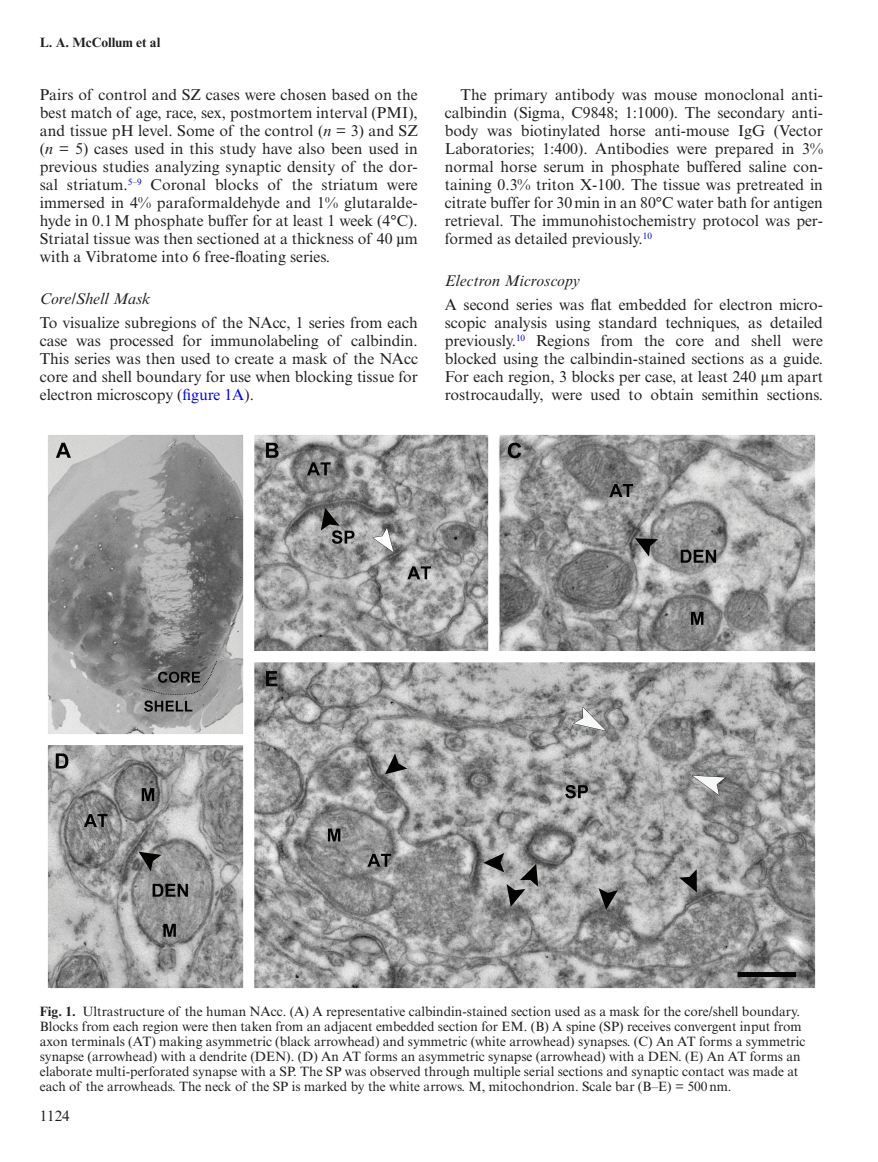
<style>
.page{position:relative;width:878px;height:1162px;background:#fff}
.page>*{position:absolute;margin:0;border:0;box-sizing:border-box;transform-origin:0 0}
.t1{font:15.75px/18px "Times New Roman MT Std";color:#231f20;text-align:justify}
.t2{font:italic 15.75px "Times New Roman MT Std";color:#231f20}
.t3{font:15px "Times New Roman MT Std";color:#231f20}
.t4{font:13.5px/15px "Times New Roman MT Std";color:#231f20}
.t5{font:700 13.5px "Times New Roman MT Std";color:#231f20}
.s1{font-style:italic}
.s2{font-family:"Gandhari Unicode"}
.s3{color:#00f}
.s4{font-weight:700}
</style>
<div class="page">
<img style="left:48px;top:435px;width:767px;height:553px">
<p class="t5" style="left:40px;top:34px;width:122px">L. A. McCollum et al</p>
<p class="t1" style="left:40px;top:86px;width:380px">Pairs of control and SZ cases were chosen based on the best match of age, race, sex, postmortem interval (PMI), and tissue pH level. Some of the control (<span class="s1">n</span> = 3) and SZ (<span class="s1">n</span> = 5) cases used in this study have also been used in previous studies analyzing synaptic density of the dor&shy;sal striatum.<sup>5–9</sup> Coronal blocks of the striatum were immersed in 4% paraformaldehyde and 1% glutaralde&shy;hyde in 0.1M phosphate buffer for at least 1 week (4°C).<br>Striatal tissue was then sectioned at a thickness of 40 <span class="s2">µ</span>m with a Vibratome into 6 free-floating series.</p>
<p class="t2" style="left:40px;top:290px;width:112px">Core/Shell Mask</p>
<p class="t1" style="left:40px;top:314px;width:380px">To visualize subregions of the NAcc, 1 series from each case was processed for immunolabeling of calbindin.<br>This series was then used to create a mask of the NAcc core and shell boundary for use when blocking tissue for electron microscopy (<span class="s3">figure 1A</span>).</p>
<p class="t1" style="left:445px;top:86px;width:380px;text-indent:16px">The primary antibody was mouse monoclonal anti&shy;calbindin (Sigma, C9848; 1:1000). The secondary anti&shy;body was biotinylated horse anti-mouse IgG (Vector Laboratories; 1:400). Antibodies were prepared in 3% normal horse serum in phosphate buffered saline con&shy;taining 0.3% triton X-100. The tissue was pretreated in citrate buffer for 30min in an 80°C water bath for antigen retrieval. The immunohistochemistry protocol was per&shy;formed as detailed previously.<sup>10</sup></p>
<p class="t2" style="left:445px;top:272px;width:137px">Electron Microscopy</p>
<p class="t1" style="left:445px;top:296px;width:380px">A second series was flat embedded for electron micro&shy;scopic analysis using standard techniques, as detailed previously.<sup>10</sup> Regions from the core and shell were blocked using the calbindin-stained sections as a guide.<br>For each region, 3 blocks per case, at least 240 <span class="s2">μ</span>m apart rostrocaudally, were used to obtain semithin sections.</p>
<p class="t4" style="left:40px;top:1003px;width:767px"><span class="s4">Fig. 1.</span> Ultrastructure of the human NAcc. (A) A representative calbindin-stained section used as a mask for the core/shell boundary.<br>Blocks from each region were then taken from an adjacent embedded section for EM. (B) A spine (SP) receives convergent input from axon terminals (AT) making asymmetric (black arrowhead) and symmetric (white arrowhead) synapses. (C) An AT forms a symmetric synapse (arrowhead) with a dendrite (DEN). (D) An AT forms an asymmetric synapse (arrowhead) with a DEN. (E) An AT forms an elaborate multi-perforated synapse with a SP. The SP was observed through multiple serial sections and synaptic contact was made at each of the arrowheads. The neck of the SP is marked by the white arrows. M, mitochondrion. Scale bar (B–E) = 500nm.</p>
<p class="t3" style="left:40px;top:1106px;width:31px">1124</p>
</div>
